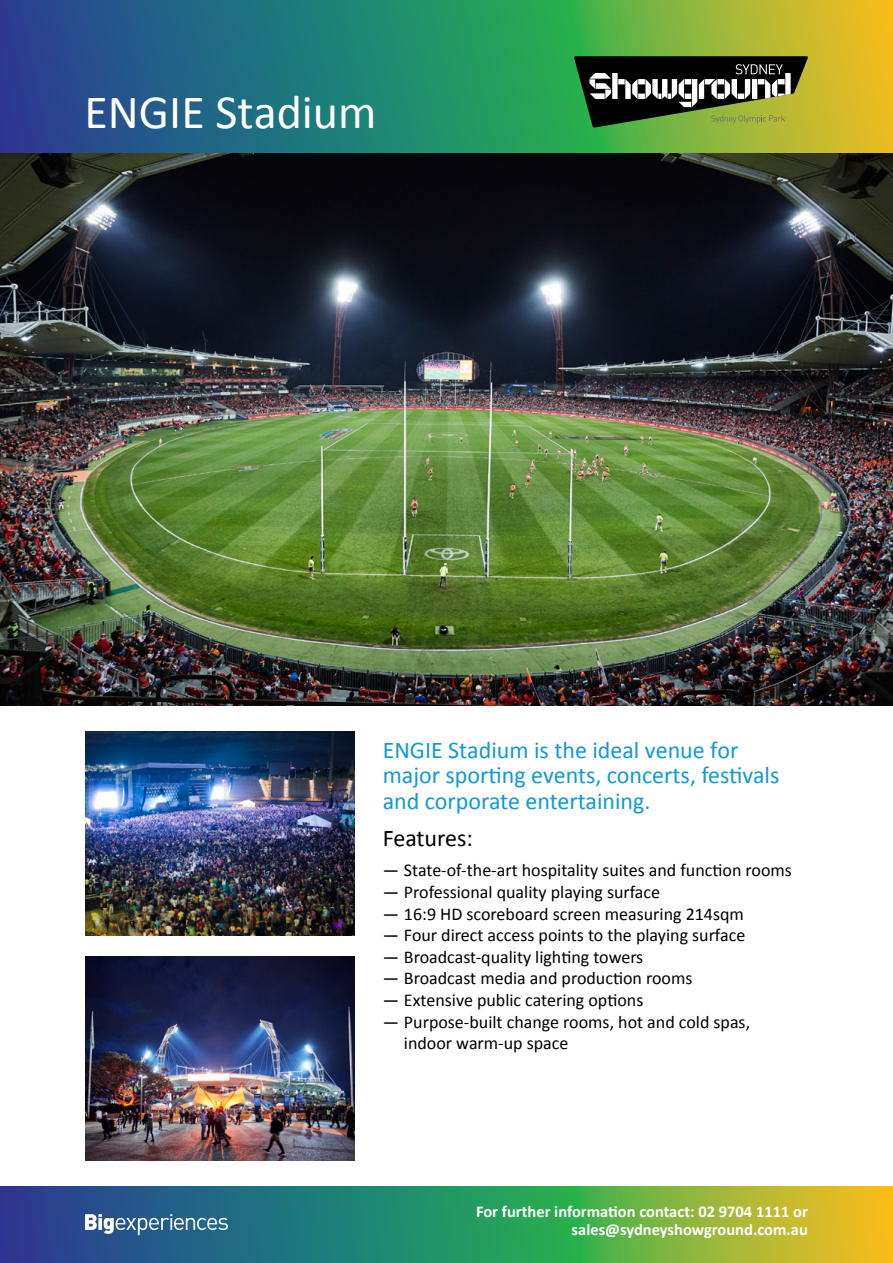
<style>
.page{position:relative;width:893px;height:1263px;background:#fff}
.page>*{position:absolute;margin:0;border:0;box-sizing:border-box;transform-origin:0 0}
.t1{font:48px "Calibri";color:#fff}
.t2{font:24px/25.5px "Calibri";color:#1099d6}
.t3{font:24px "Calibri";color:#000}
.t4{font:18px/21.6px "Calibri";color:#000}
.t5{font:700 16.5px/18px "Calibri";color:#fff;text-align:right}
</style>
<div class="page">
<svg style="left:0;top:0;width:893px;height:153px;background:#468766"></svg>
<img style="left:0;top:153px;width:893px;height:553px">
<img style="left:85px;top:731px;width:269px;height:204px">
<img style="left:85px;top:957px;width:269px;height:204px">
<svg style="left:0;top:1186px;width:893px;height:77px;background:#528f5f"></svg>
<svg style="left:574px;top:56px;width:234px;height:72px;background:#515d3a"></svg>
<svg style="left:85px;top:1214px;width:143px;height:21px"></svg>
<h1 class="t1" style="left:85px;top:78px;width:293px">ENGIE Stadium</h1>
<h2 class="t2" style="left:383px;top:737px;width:398px">ENGIE Stadium is the ideal venue for major sporting events, concerts, festivals and corporate entertaining.</h2>
<h2 class="t3" style="left:383px;top:821px;width:92px">Features:</h2>
<p class="t4" style="left:383px;top:859px;width:411px">— State-of-the-art hospitality suites and function rooms</p>
<p class="t4" style="left:383px;top:881px;width:279px">— Professional quality playing surface</p>
<p class="t4" style="left:383px;top:902px;width:363px">— 16:9 HD scoreboard screen measuring 214sqm</p>
<p class="t4" style="left:383px;top:924px;width:364px">— Four direct access points to the playing surface</p>
<p class="t4" style="left:383px;top:945px;width:262px">— Broadcast-quality lighting towers</p>
<p class="t4" style="left:383px;top:967px;width:311px">— Broadcast media and production rooms</p>
<p class="t4" style="left:383px;top:989px;width:262px">— Extensive public catering options</p>
<p class="t4" style="left:404px;top:1010px;width:348px;text-indent:-21px">— Purpose-built change rooms, hot and cold spas, indoor warm-up space</p>
<p class="t5" style="left:476px;top:1202px;width:333px">For further information contact: 02 9704 1111 or sales@sydneyshowground.com.au</p>
</div>
